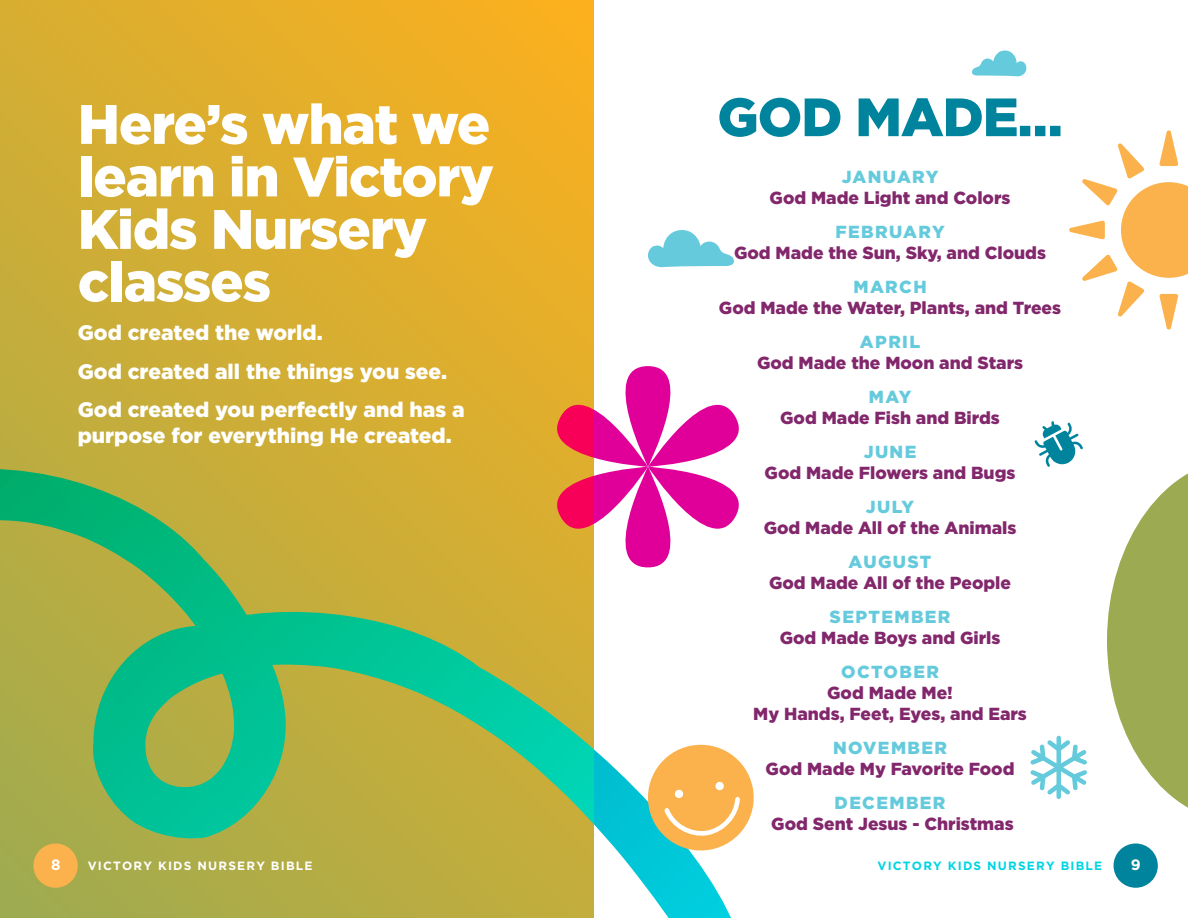
<style>
.page{position:relative;width:1188px;height:918px;background:#fff}
.page>*{position:absolute;margin:0;border:0;box-sizing:border-box;transform-origin:0 0}
.Blue_Title{font:900 55.5px/52.5px "Gotham";letter-spacing:-.02em;color:#fff}
.Blue_Title-2{font:900 53.85px "Gotham";letter-spacing:-.02em;color:#00849d}
.Body{font:900 21px/25.2px "Gotham";color:#fff}
.Body-2{font:900 17.4px/21px "Gotham";color:#82276c;text-align:center}
.Body_Copy{font:700 15px "Gotham";color:#fff}
.t1{font:700 12px "Gotham";letter-spacing:.1em;color:#00d4e3}
.Body_Copy-2{font:700 12px "Gotham";letter-spacing:.1em;color:#fff}
.s1{color:#64cadc}
</style>
<div class="page">
<div style="left:1114px;top:843px;width:44px;height:45px;background:#00849d;border-radius:50%"></div>
<div style="left:0;top:0;width:594px;height:918px;background:linear-gradient(to right,#c9ad39,#f0af24)"></div>
<svg style="left:0;top:450px;width:731px;height:468px;background:#9bb964"></svg>
<svg style="left:1069px;top:130px;width:119px;height:200px"></svg>
<svg style="left:556px;top:366px;width:183px;height:201px"></svg>
<svg style="left:648px;top:230px;width:86px;height:37px"></svg>
<svg style="left:972px;top:50px;width:55px;height:27px"></svg>
<svg style="left:1034px;top:421px;width:49px;height:46px"></svg>
<svg style="left:643px;top:740px;width:111px;height:115px"></svg>
<svg style="left:1030px;top:736px;width:57px;height:63px"></svg>
<svg style="left:1107px;top:473px;width:81px;height:335px"></svg>
<div style="left:33px;top:843px;width:45px;height:45px;background:#fbb24c;border-radius:50%"></div>
<p class="Blue_Title" style="left:78px;top:97px;width:418px">Here’s what we learn in Victory<br>Kids Nursery classes</p>
<p class="Body" style="left:78px;top:320px;width:246px">God created the world.</p>
<p class="Body" style="left:78px;top:359px;width:371px">God created all the things you see.</p>
<p class="Body" style="left:78px;top:397px;width:388px">God created you perfectly and has a purpose for everything He created.</p>
<p class="Body_Copy" style="left:51px;top:856px;width:11px">8</p>
<p class="Body_Copy-2" style="left:88px;top:859px;width:226px">VICTORY KIDS NURSERY BIBLE</p>
<p class="Blue_Title-2" style="left:717px;top:80px;width:347px">GOD MADE…</p>
<p class="Body-2" style="left:770px;top:166px;width:242px"><span class="s1">JANUARY<br></span>God Made Light and Colors</p>
<p class="Body-2" style="left:734px;top:221px;width:313px"><span class="s1">FEBRUARY<br></span>God Made the Sun, Sky, and Clouds</p>
<p class="Body-2" style="left:719px;top:276px;width:344px"><span class="s1">MARCH<br></span>God Made the Water, Plants, and Trees</p>
<p class="Body-2" style="left:757px;top:331px;width:268px"><span class="s1">APRIL<br></span>God Made the Moon and Stars</p>
<p class="Body-2" style="left:780px;top:386px;width:221px"><span class="s1">MAY<br></span>God Made Fish and Birds</p>
<p class="Body-2" style="left:765px;top:441px;width:252px"><span class="s1">JUNE<br></span>God Made Flowers and Bugs</p>
<p class="Body-2" style="left:764px;top:496px;width:254px"><span class="s1">JULY<br></span>God Made All of the Animals</p>
<p class="Body-2" style="left:769px;top:551px;width:244px"><span class="s1">AUGUST<br></span>God Made All of the People</p>
<p class="Body-2" style="left:780px;top:606px;width:222px"><span class="s1">SEPTEMBER<br></span>God Made Boys and Girls</p>
<p class="Body-2" style="left:753px;top:661px;width:275px"><span class="s1">OCTOBER<br></span>God Made Me!<br>My Hands, Feet, Eyes, and Ears</p>
<p class="Body-2" style="left:766px;top:737px;width:250px"><span class="s1">NOVEMBER<br></span>God Made My Favorite Food</p>
<p class="Body-2" style="left:771px;top:792px;width:244px"><span class="s1">DECEMBER<br></span>God Sent Jesus - Christmas</p>
<p class="t1" style="left:878px;top:859px;width:226px">VICTORY KIDS NURSERY BIBLE</p>
<p class="Body_Copy" style="left:1131px;top:856px;width:11px">9</p>
</div>
